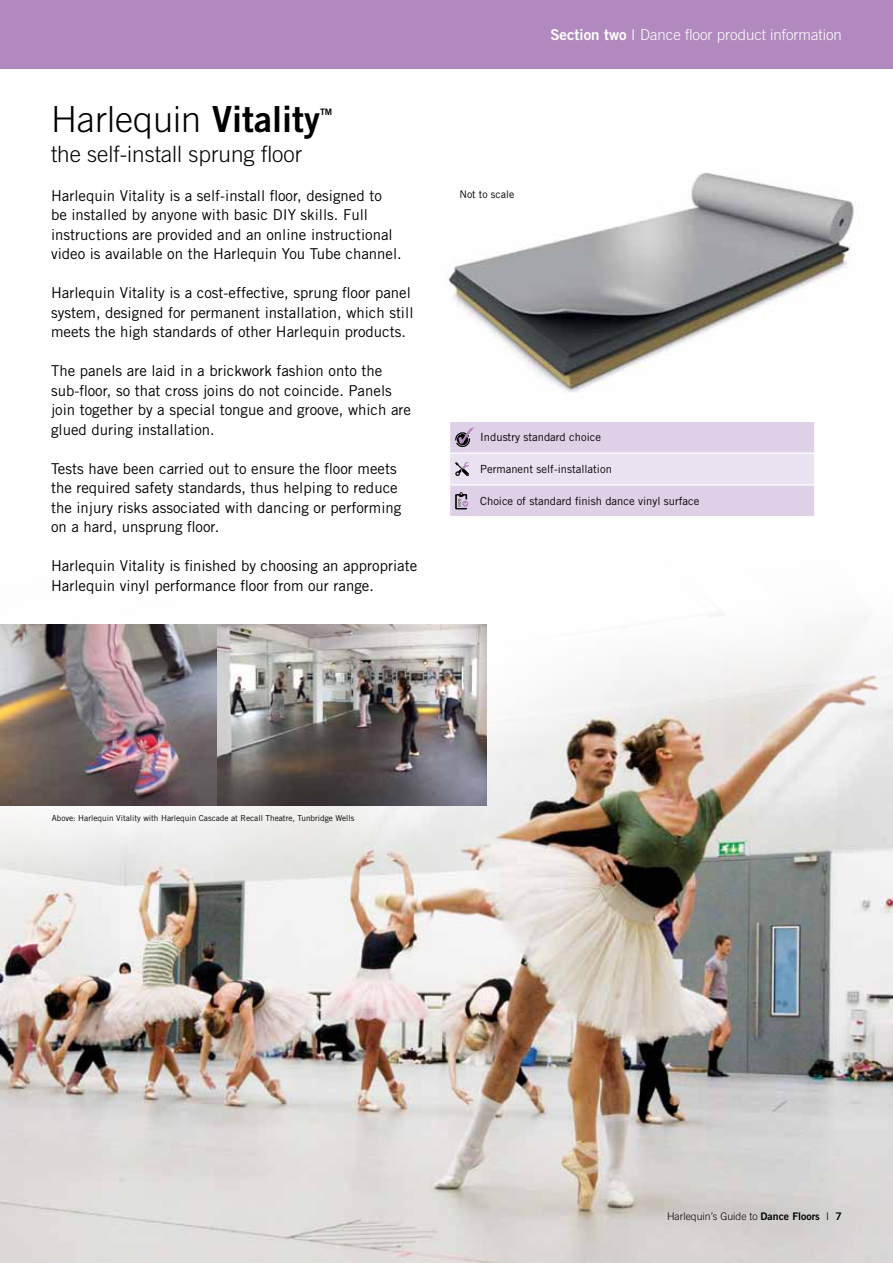
<style>
.page{position:relative;width:893px;height:1263px;background:#fff}
.page>*{position:absolute;margin:0;border:0;box-sizing:border-box;transform-origin:0 0}
.t1{font:300 36px "Trade Gothic LT Std";color:#000}
.t2{font:300 22.5px "Trade Gothic LT Std";color:#000}
.t3{font:15px/19.5px "Trade Gothic LT Std";color:#000}
.t4{font:300 15px "Trade Gothic LT Std";color:#fff}
.t5{font:11.25px "Trade Gothic LT Std";color:#000}
.t6{font:300 10.5px "Trade Gothic LT Std";color:#000}
.t7{font:10.5px "Trade Gothic LT Std";color:#000}
.t8{font:8.85px "Trade Gothic LT Std Bd 2";color:#000}
.t9{font:8.25px "Trade Gothic LT Std";color:#000}
.s1{font-family:"Trade Gothic LT Std Bd 2";font-weight:400}
</style>
<div class="page">
<img style="left:0;top:612px;width:893px;height:651px">
<div style="left:0;top:0;width:893px;height:69px;background:#b189be"></div>
<img style="left:445px;top:173px;width:409px;height:219px">
<img style="left:1px;top:624px;width:486px;height:181px">
<svg style="left:450px;top:422px;width:364px;height:94px;background:#e1d5e8"></svg>
<h1 class="t1" style="left:51px;top:98px;width:270px">Harlequin <span class="s1">Vitality</span></h1>
<p class="t8" style="left:320px;top:107px;width:14px">TM</p>
<h2 class="t2" style="left:51px;top:141px;width:253px">the self-install sprung floor</h2>
<p class="t3" style="left:51px;top:185px;width:352px">Harlequin Vitality is a self-install floor, designed to<br>be installed by anyone with basic DIY skills. Full instructions are provided and an online instructional video is available on the Harlequin You Tube channel.</p>
<p class="t3" style="left:51px;top:283px;width:364px">Harlequin Vitality is a cost-effective, sprung floor panel system, designed for permanent installation, which still meets the high standards of other Harlequin products.</p>
<p class="t3" style="left:51px;top:361px;width:361px">The panels are laid in a brickwork fashion onto the sub-floor, so that cross joins do not coincide. Panels join together by a special tongue and groove, which are glued during installation.</p>
<p class="t3" style="left:51px;top:458px;width:352px">Tests have been carried out to ensure the floor meets the required safety standards, thus helping to reduce the injury risks associated with dancing or performing on a hard, unsprung floor.</p>
<p class="t3" style="left:51px;top:556px;width:368px">Harlequin Vitality is finished by choosing an appropriate<br>Harlequin vinyl performance floor from our range.</p>
<p class="t4" style="left:550px;top:26px;width:293px"><span class="s1">Section two</span> I Dance floor product information</p>
<p class="t7" style="left:459px;top:187px;width:56px">Not to scale</p>
<p class="t5" style="left:480px;top:430px;width:122px">Industry standard choice</p>
<p class="t5" style="left:480px;top:462px;width:133px">Permanent self-installation</p>
<p class="t5" style="left:480px;top:494px;width:221px">Choice of standard finish dance vinyl surface</p>
<p class="t9" style="left:52px;top:813px;width:304px">Above: Harlequin Vitality with Harlequin Cascade at Recall Theatre, Tunbridge Wells</p>
<p class="t6" style="left:667px;top:1209px;width:176px">Harlequin’s Guide to <span class="s1">Dance Floors</span> I <span class="s1">7</span></p>
</div>
